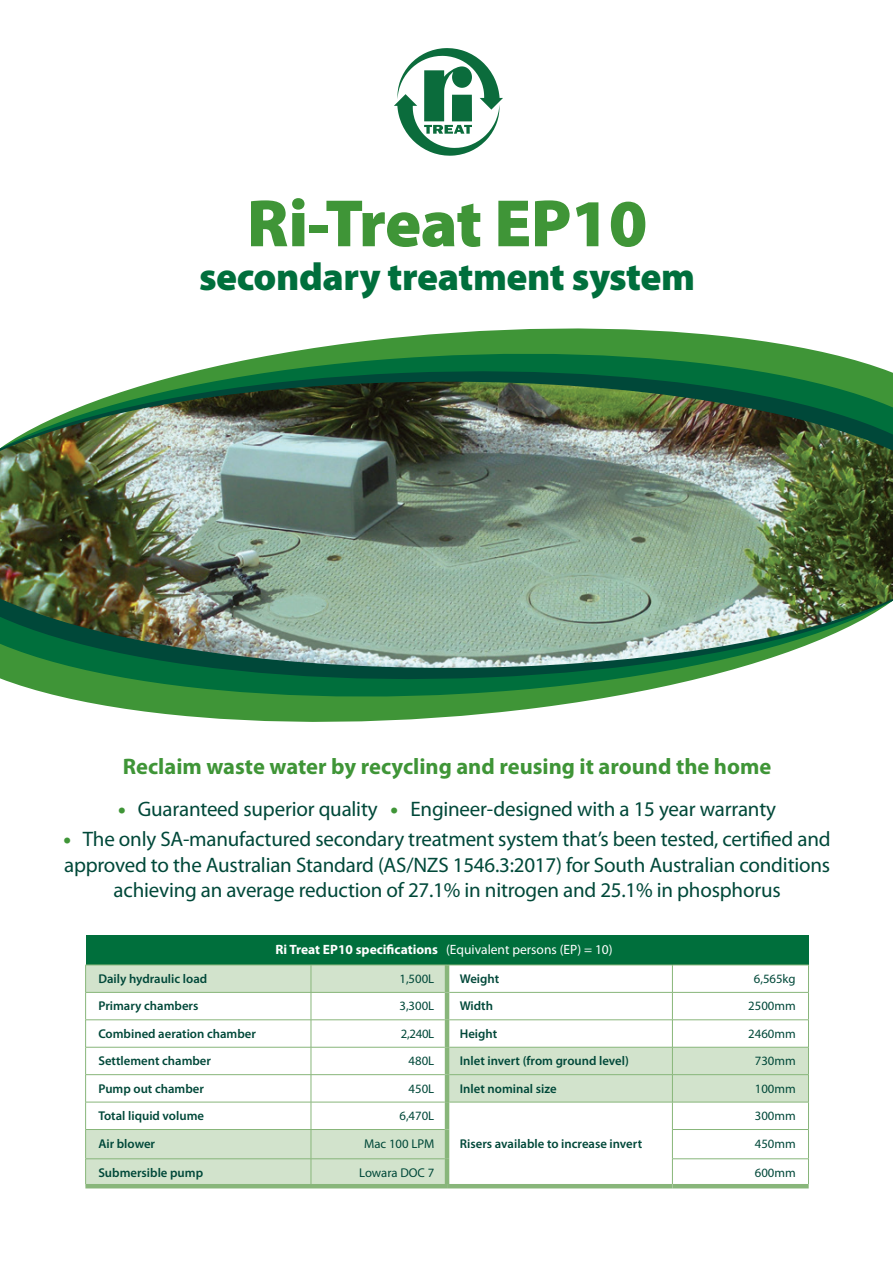
<style>
.page{position:relative;width:893px;height:1263px;background:#fff}
.page>*{position:absolute;margin:0;border:0;box-sizing:border-box;transform-origin:0 0}
.t1{font:900 67.5px "Myriad Pro";letter-spacing:-.01em;color:#3f9537}
.t2{font:900 39px "Myriad Pro";letter-spacing:-.01em;color:#006f3c}
.t3{font:700 22.5px "Myriad Pro";color:#3f9537}
.t4{font:21px "Myriad Pro";letter-spacing:-.01em;color:#004839}
.t5{font:13.5px "Myriad Pro";color:#fff}
.t6{font:600 12.75px "Myriad Pro";color:#004839}
.t7{font:12.75px "Myriad Pro";color:#004839}
.s1{font-weight:900;color:#3f9537}
.s2{font-weight:700}
</style>
<div class="page">
<svg style="left:86px;top:702px;width:493px;height:20px;fill:#3f9537"></svg>
<svg style="left:0;top:328px;width:893px;height:374px"></svg>
<img style="left:0;top:382px;width:893px;height:286px">
<svg style="left:394px;top:48px;width:109px;height:108px"></svg>
<div style="left:86px;top:935px;width:722px;height:30px;background:#006f3c"></div>
<svg style="left:86px;top:966px;width:722px;height:218px"></svg>
<hr style="left:85px;top:965px;width:226px;height:1px;background:#88b67a">
<hr style="left:311px;top:965px;width:136px;height:1px;background:#88b67a">
<hr style="left:447px;top:965px;width:225px;height:1px;background:#88b67a">
<hr style="left:672px;top:965px;width:137px;height:1px;background:#88b67a">
<hr style="left:85px;top:992px;width:226px;height:1px;background:#88b67a">
<hr style="left:672px;top:992px;width:137px;height:1px;background:#88b67a">
<hr style="left:85px;top:1019px;width:226px;height:1px;background:#88b67a">
<hr style="left:672px;top:1019px;width:137px;height:1px;background:#88b67a">
<hr style="left:85px;top:1047px;width:226px;height:1px;background:#88b67a">
<hr style="left:672px;top:1047px;width:137px;height:1px;background:#88b67a">
<hr style="left:85px;top:1074px;width:226px;height:1px;background:#88b67a">
<hr style="left:672px;top:1074px;width:137px;height:1px;background:#88b67a">
<hr style="left:85px;top:1102px;width:226px;height:1px;background:#88b67a">
<hr style="left:672px;top:1102px;width:137px;height:1px;background:#88b67a">
<hr style="left:85px;top:1129px;width:226px;height:1px;background:#88b67a">
<hr style="left:85px;top:1158px;width:226px;height:1px;background:#88b67a">
<svg style="left:85px;top:965px;width:1px;height:219px"></svg>
<svg style="left:808px;top:965px;width:1px;height:219px"></svg>
<hr style="left:311px;top:992px;width:134px;height:1px;background:#88b67a">
<hr style="left:449px;top:992px;width:223px;height:1px;background:#88b67a">
<hr style="left:311px;top:1019px;width:134px;height:1px;background:#88b67a">
<hr style="left:449px;top:1019px;width:223px;height:1px;background:#88b67a">
<hr style="left:311px;top:1047px;width:134px;height:1px;background:#88b67a">
<hr style="left:449px;top:1047px;width:223px;height:1px;background:#88b67a">
<hr style="left:311px;top:1074px;width:134px;height:1px;background:#88b67a">
<hr style="left:449px;top:1074px;width:223px;height:1px;background:#88b67a">
<hr style="left:311px;top:1102px;width:134px;height:1px;background:#88b67a">
<hr style="left:449px;top:1102px;width:223px;height:1px;background:#88b67a">
<hr style="left:311px;top:1129px;width:134px;height:1px;background:#88b67a">
<hr style="left:311px;top:1158px;width:134px;height:1px;background:#88b67a">
<svg style="left:311px;top:965px;width:1px;height:219px"></svg>
<hr style="left:445px;top:965px;width:4px;height:27px;background:#88b67a">
<hr style="left:445px;top:992px;width:4px;height:28px;background:#88b67a">
<hr style="left:445px;top:1020px;width:4px;height:27px;background:#88b67a">
<hr style="left:445px;top:1047px;width:4px;height:28px;background:#88b67a">
<hr style="left:445px;top:1075px;width:4px;height:27px;background:#88b67a">
<hr style="left:445px;top:1102px;width:4px;height:27px;background:#88b67a">
<hr style="left:445px;top:1129px;width:4px;height:30px;background:#88b67a">
<hr style="left:445px;top:1159px;width:4px;height:25px;background:#88b67a">
<hr style="left:85px;top:1184px;width:226px;height:4px;background:#88b67a">
<hr style="left:311px;top:1184px;width:136px;height:4px;background:#88b67a">
<hr style="left:447px;top:1184px;width:225px;height:4px;background:#88b67a">
<hr style="left:672px;top:1184px;width:137px;height:4px;background:#88b67a">
<hr style="left:672px;top:1129px;width:137px;height:1px;background:#88b67a">
<hr style="left:672px;top:1158px;width:137px;height:1px;background:#88b67a">
<svg style="left:672px;top:965px;width:1px;height:219px"></svg>
<p class="t1" style="left:247px;top:178px;width:402px">Ri-Treat EP10</p>
<p class="t2" style="left:199px;top:251px;width:498px">secondary treatment system</p>
<p class="t3" style="left:123px;top:751px;width:650px">Reclaim waste water by recycling and reusing it around the home</p>
<p class="t4" style="left:118px;top:796px;width:660px"><span class="s1">•</span> Guaranteed superior quality <span class="s1">•</span> Engineer-designed with a 15 year warranty</p>
<p class="t4" style="left:64px;top:826px;width:769px"><span class="s1">•</span> The only SA-manufactured secondary treatment system that’s been tested, certified and</p>
<p class="t4" style="left:64px;top:851px;width:768px">approved to the Australian Standard (AS/NZS 1546.3:2017) for South Australian conditions</p>
<p class="t4" style="left:114px;top:877px;width:669px">achieving an average reduction of 27.1% in nitrogen and 25.1% in phosphorus</p>
<p class="t5" style="left:275px;top:941px;width:339px"><span class="s2">Ri Treat EP10 specifications</span> (Equivalent persons (EP) = 10)</p>
<p class="t6" style="left:98px;top:971px;width:110px">Daily hydraulic load</p>
<p class="t7" style="left:399px;top:971px;width:36px">1,500L</p>
<p class="t6" style="left:460px;top:971px;width:41px">Weight</p>
<p class="t7" style="left:754px;top:971px;width:43px">6,565kg</p>
<p class="t6" style="left:98px;top:998px;width:102px">Primary chambers</p>
<p class="t7" style="left:399px;top:998px;width:36px">3,300L</p>
<p class="t6" style="left:460px;top:998px;width:35px">Width</p>
<p class="t7" style="left:748px;top:998px;width:49px">2500mm</p>
<p class="t6" style="left:98px;top:1025px;width:159px">Combined aeration chamber</p>
<p class="t7" style="left:401px;top:1026px;width:35px">2,240L</p>
<p class="t6" style="left:460px;top:1025px;width:39px">Height</p>
<p class="t7" style="left:748px;top:1026px;width:49px">2460mm</p>
<p class="t6" style="left:98px;top:1053px;width:114px">Settlement chamber</p>
<p class="t7" style="left:409px;top:1053px;width:27px">480L</p>
<p class="t6" style="left:460px;top:1053px;width:171px">Inlet invert (from ground level)</p>
<p class="t7" style="left:755px;top:1053px;width:42px">730mm</p>
<p class="t6" style="left:98px;top:1080px;width:107px">Pump out chamber</p>
<p class="t7" style="left:409px;top:1080px;width:27px">450L</p>
<p class="t6" style="left:460px;top:1080px;width:98px">Inlet nominal size</p>
<p class="t7" style="left:755px;top:1080px;width:42px">100mm</p>
<p class="t6" style="left:98px;top:1108px;width:107px">Total liquid volume</p>
<p class="t7" style="left:399px;top:1108px;width:36px">6,470L</p>
<p class="t7" style="left:755px;top:1108px;width:42px">300mm</p>
<p class="t6" style="left:98px;top:1135px;width:58px">Air blower</p>
<p class="t7" style="left:364px;top:1135px;width:72px">Mac 100 LPM</p>
<p class="t6" style="left:460px;top:1135px;width:184px">Risers available to increase invert</p>
<p class="t7" style="left:755px;top:1135px;width:42px">450mm</p>
<p class="t6" style="left:98px;top:1164px;width:106px">Submersible pump</p>
<p class="t7" style="left:359px;top:1165px;width:77px">Lowara DOC 7</p>
<p class="t7" style="left:755px;top:1165px;width:42px">600mm</p>
</div>
